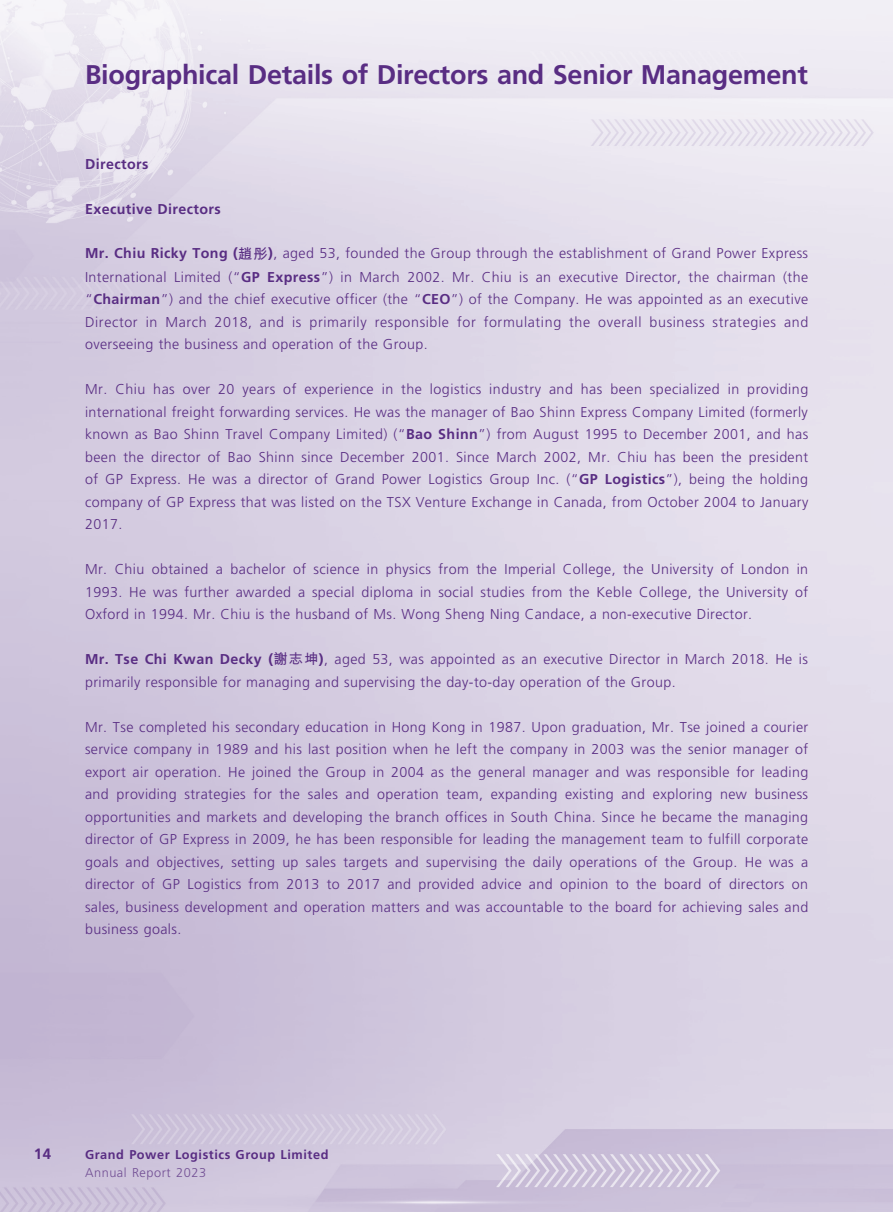
<style>
.page{position:relative;width:893px;height:1212px;background:#fff}
.page>*{position:absolute;margin:0;border:0;box-sizing:border-box;transform-origin:0 0}
.t1{font:700 27px "Frutiger LT Std";letter-spacing:-.01em;color:#592d83}
.t2{font:700 15px "Frutiger LT Std";color:#592d83}
.t3{font:300 14.25px/22.5px "Frutiger LT Std";letter-spacing:.03em;color:#592d83;text-align:justify}
.t4{font:700 14.25px "Frutiger LT Std";letter-spacing:.03em;color:#592d83}
.t5{font:700 12.75px "Frutiger LT Std";letter-spacing:.04em;color:#592d83}
.t6{font:300 12.75px "Frutiger LT Std";letter-spacing:.04em;color:#724f94}
.s1{font-weight:700}
.s2{font-family:"M Hei HK";font-weight:700}
</style>
<div class="page">
<img style="left:0;top:0;width:893px;height:1212px">
<h1 class="t1" style="left:85px;top:59px;width:724px">Biographical Details of Directors and Senior Management</h1>
<p class="t4" style="left:85px;top:156px;width:65px">Directors</p>
<p class="t4" style="left:85px;top:201px;width:137px">Executive Directors</p>
<p class="t3" style="left:85px;top:242px;width:725px"><span class="s1">Mr. Chiu Ricky Tong (</span><span class="s2">趙彤</span><span class="s1">)</span>, aged 53, founded the Group through the establishment of Grand Power Express International Limited (“<span class="s1">GP Express</span>”) in March 2002. Mr. Chiu is an executive Director, the chairman (the “<span class="s1">Chairman</span>”) and the chief executive officer (the “<span class="s1">CEO</span>”) of the Company. He was appointed as an executive Director in March 2018, and is primarily responsible for formulating the overall business strategies and overseeing the business and operation of the Group.</p>
<p class="t3" style="left:85px;top:378px;width:725px">Mr. Chiu has over 20 years of experience in the logistics industry and has been specialized in providing international freight forwarding services. He was the manager of Bao Shinn Express Company Limited (formerly known as Bao Shinn Travel Company Limited) (“<span class="s1">Bao Shinn</span>”) from August 1995 to December 2001, and has been the director of Bao Shinn since December 2001. Since March 2002, Mr. Chiu has been the president of GP Express. He was a director of Grand Power Logistics Group Inc. (“<span class="s1">GP Logistics</span>”), being the holding company of GP Express that was listed on the TSX Venture Exchange in Canada, from October 2004 to January 2017.</p>
<p class="t3" style="left:85px;top:558px;width:725px">Mr. Chiu obtained a bachelor of science in physics from the Imperial College, the University of London in 1993. He was further awarded a special diploma in social studies from the Keble College, the University of Oxford in 1994. Mr. Chiu is the husband of Ms. Wong Sheng Ning Candace, a non-executive Director.</p>
<p class="t3" style="left:85px;top:647px;width:724px;line-height:23.2px"><span class="s1">Mr. Tse Chi Kwan Decky (</span><span class="s2">謝志坤</span><span class="s1">)</span>, aged 53, was appointed as an executive Director in March 2018. He is primarily responsible for managing and supervising the day-to-day operation of the Group.</p>
<p class="t3" style="left:85px;top:716px;width:725px">Mr. Tse completed his secondary education in Hong Kong in 1987. Upon graduation, Mr. Tse joined a courier service company in 1989 and his last position when he left the company in 2003 was the senior manager of export air operation. He joined the Group in 2004 as the general manager and was responsible for leading and providing strategies for the sales and operation team, expanding existing and exploring new business opportunities and markets and developing the branch offices in South China. Since he became the managing director of GP Express in 2009, he has been responsible for leading the management team to fulfill corporate goals and objectives, setting up sales targets and supervising the daily operations of the Group. He was a director of GP Logistics from 2013 to 2017 and provided advice and opinion to the board of directors on sales, business development and operation matters and was accountable to the board for achieving sales and business goals.</p>
<p class="t2" style="left:34px;top:1144px;width:19px">14</p>
<p class="t5" style="left:85px;top:1147px;width:245px">Grand Power Logistics Group Limited</p>
<p class="t6" style="left:85px;top:1165px;width:123px">Annual Report 2023</p>
</div>
